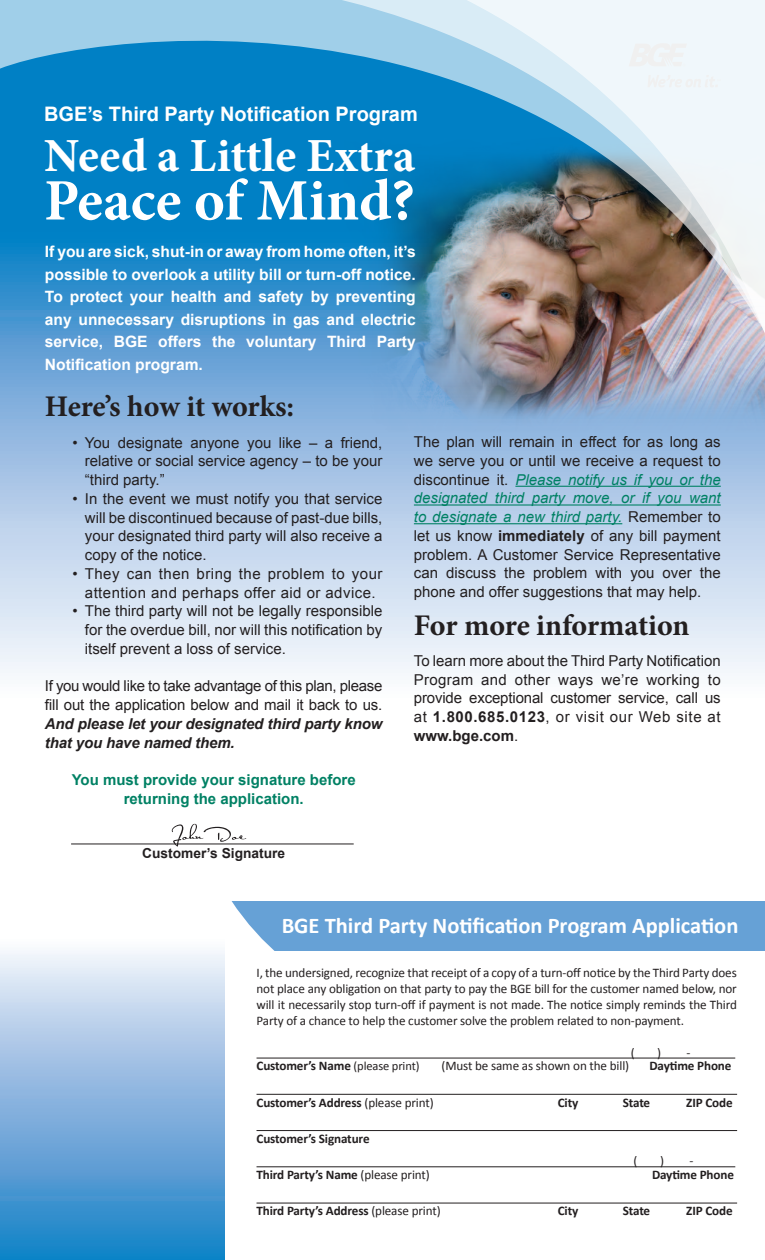
<style>
.page{position:relative;width:765px;height:1260px;background:#fff}
.page>*{position:absolute;margin:0;border:0;box-sizing:border-box;transform-origin:0 0}
.t1{font:700 58.75px "Minion Pro";color:#fff}
.t2{font:700 47.5px "Minion Pro";letter-spacing:.005em;color:#fff}
.t3{font:700 30px "Minion Pro";letter-spacing:-.005em;color:#231f20}
.t4{font:700 22.5px "Calibri";color:#fff}
.t5{font:700 20px "Arial";color:#fff}
.t6{font:700 15.62px/22.5px "Arial";color:#fff;text-align:justify}
.t7{font:15px/18.8px "Arial";color:#231f20;text-align:justify}
.t8{font:15px/18.8px "Arial";letter-spacing:-.02em;color:#231f20}
.t9{font:15px/18.8px "Arial";letter-spacing:.03em;color:#231f20;text-align:center}
.t10{font:italic 700 15px/18.8px "Arial";letter-spacing:-.01em;color:#231f20}
.t11{font:700 15px/18.8px "Arial";color:#008164;text-align:center}
.t12{font:700 13.75px "Arial";color:#231f20}
.t13{font:13.12px/16.2px "Calibri";letter-spacing:-.01em;color:#231f20;text-align:justify}
.t14{font:700 13.12px "Calibri";letter-spacing:-.01em;color:#231f20}
.s1{font-style:italic;color:#008164}
.s2{font-weight:700}
.s3{font-weight:400;font-size:12.5px}
.s4{font-weight:400}
</style>
<div class="page">
<svg style="left:0;top:457px;width:765px;height:387px"></svg>
<img style="left:324px;top:457px;width:441px;height:167px">
<div style="left:225px;top:901px;width:540px;height:49px;background:#66a1d6"></div>
<svg style="left:175px;top:820px;width:422px;height:16px"></svg>
<svg style="left:246px;top:836px;width:364px;height:8px"></svg>
<svg style="left:225px;top:901px;width:388px;height:303px"></svg>
<svg style="left:172px;top:824px;width:74px;height:23px"></svg>
<hr style="left:515px;top:486px;width:206px;height:1px;background:#008164">
<hr style="left:414px;top:504px;width:307px;height:2px;background:#008164">
<hr style="left:414px;top:523px;width:208px;height:1px;background:#008164">
<div style="left:0;top:901px;width:225px;height:359px;background:linear-gradient(to bottom,#fff,#187bc5)"></div>
<hr style="left:257px;top:1058px;width:478px;height:1px;background:#231f20">
<hr style="left:257px;top:1094px;width:480px;height:1px;background:#231f20">
<hr style="left:257px;top:1130px;width:480px;height:1px;background:#231f20">
<hr style="left:257px;top:1166px;width:478px;height:1px;background:#231f20">
<hr style="left:257px;top:1203px;width:480px;height:1px;background:#231f20">
<hr style="left:71px;top:844px;width:283px;height:1px;background:#231f20">
<div style="left:0;top:425px;width:765px;height:32px;background:#96b9e1"></div>
<svg style="left:0;top:364px;width:765px;height:61px;background:#83a6cd"></svg>
<img style="left:0;top:0;width:765px;height:364px">
<h3 class="t5" style="left:44px;top:101px;width:375px">BGE’s Third Party Notification Program</h3>
<h2 class="t2" style="left:44px;top:122px;width:373px">Need a Little Extra</h2>
<h1 class="t1" style="left:44px;top:159px;width:372px">Peace of Mind?</h1>
<p class="t6" style="left:45px;top:241px;width:372px">If you are sick, shut-in or away from home often, it’s possible to overlook a utility bill or turn-off notice.<br>To protect your health and safety by preventing any unnecessary disruptions in gas and electric service, BGE offers the voluntary Third Party Notification program.</p>
<h3 class="t3" style="left:45px;top:386px;width:251px">Here’s how it works:</h3>
<p class="t7" style="left:85px;top:433px;width:299px;text-indent:-12px">• You designate anyone you like – a friend, relative or social service agency – to be your “third party.”</p>
<p class="t7" style="left:85px;top:489px;width:299px;text-indent:-12px">• In the event we must notify you that service will be discontinued because of past-due bills, your designated third party will also receive a copy of the notice.</p>
<p class="t9" style="left:72px;top:564px;width:312px">• They can then bring the problem to your attention and perhaps offer aid or advice.</p>
<p class="t7" style="left:85px;top:602px;width:299px;text-indent:-13px">• The third party will not be legally responsible for the overdue bill, nor will this notification by itself prevent a loss of service.</p>
<p class="t8" style="left:45px;top:677px;width:339px">If you would like to take advantage of this plan, please fill out the application below and mail it back to us.</p>
<p class="t10" style="left:45px;top:715px;width:339px">And please let your designated third party know that you have named them.</p>
<p class="t11" style="left:72px;top:771px;width:285px">You must provide your signature before returning the application.</p>
<p class="t12" style="left:142px;top:844px;width:144px">Customer’s Signature</p>
<p class="t7" style="left:414px;top:433px;width:308px">The plan will remain in effect for as long as we serve you or until we receive a request to discontinue it. <span class="s1">Please notify us if you or the designated third party move, or if you want to designate a new third party.</span> Remember to let us know <span class="s2">immediately</span> of any bill payment problem. A Customer Service Representative can discuss the problem with you over the phone and offer suggestions that may help.</p>
<h3 class="t3" style="left:414px;top:604px;width:277px">For more information</h3>
<p class="t7" style="left:414px;top:651px;width:308px">To learn more about the Third Party Notification Program and other ways we’re working to provide exceptional customer service, call us at <span class="s2">1.800.685.0123</span>, or visit our Web site at <span class="s2">www.bge.com</span>.</p>
<h3 class="t4" style="left:282px;top:911px;width:458px">BGE Third Party Notification Program Application</h3>
<p class="t13" style="left:257px;top:963px;width:482px">I, the undersigned, recognize that receipt of a copy of a turn-off notice by the Third Party does not place any obligation on that party to pay the BGE bill for the customer named below, nor will it necessarily stop turn-off if payment is not made. The notice simply reminds the Third Party of a chance to help the customer solve the problem related to non-payment.</p>
<p class="t13" style="left:631px;top:1043px;width:5px">(</p>
<p class="t13" style="left:657px;top:1043px;width:5px">)</p>
<p class="t13" style="left:687px;top:1043px;width:6px">-</p>
<p class="t14" style="left:257px;top:1058px;width:165px">Customer’s Name <span class="s3">(please print)</span></p>
<p class="t13" style="left:442px;top:1057px;width:189px">(Must be same as shown on the bill)</p>
<p class="t14" style="left:650px;top:1058px;width:84px">Daytime Phone</p>
<p class="t14" style="left:257px;top:1094px;width:179px">Customer’s Address <span class="s4">(please print)</span></p>
<p class="t14" style="left:558px;top:1094px;width:22px">City</p>
<p class="t14" style="left:623px;top:1094px;width:29px">State</p>
<p class="t14" style="left:686px;top:1094px;width:48px">ZIP Code</p>
<p class="t14" style="left:257px;top:1130px;width:115px">Customer’s Signature</p>
<p class="t13" style="left:634px;top:1152px;width:5px">(</p>
<p class="t13" style="left:660px;top:1152px;width:5px">)</p>
<p class="t13" style="left:689px;top:1152px;width:6px">-</p>
<p class="t14" style="left:257px;top:1167px;width:175px">Third Party’s Name <span class="s4">(please print)</span></p>
<p class="t14" style="left:652px;top:1167px;width:84px">Daytime Phone</p>
<p class="t14" style="left:257px;top:1203px;width:186px">Third Party’s Address <span class="s4">(please print)</span></p>
<p class="t14" style="left:558px;top:1203px;width:22px">City</p>
<p class="t14" style="left:623px;top:1203px;width:29px">State</p>
<p class="t14" style="left:686px;top:1203px;width:48px">ZIP Code</p>
</div>
